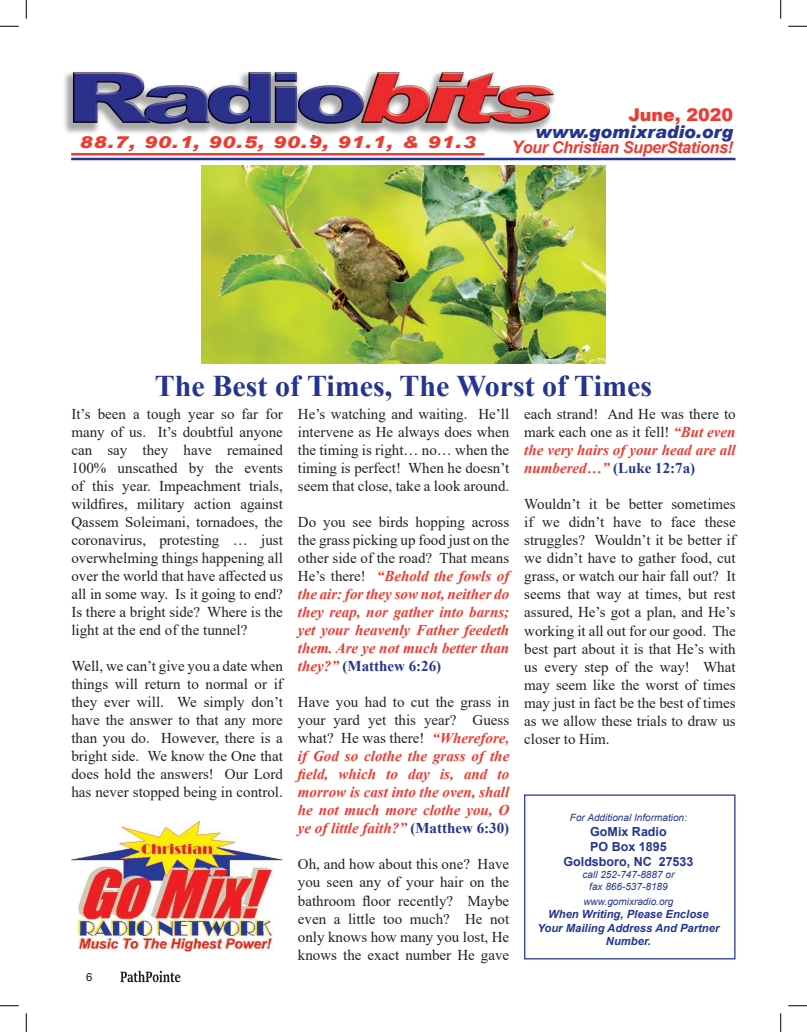
<style>
.page{position:relative;width:807px;height:1032px;background:#fff}
.page>*{position:absolute;margin:0;border:0;box-sizing:border-box;transform-origin:0 0}
.t1{font:700 30px "Times New Roman";color:#25358f}
.t2{font:italic 900 17.5px/17.5px "Arial";color:#25358f;text-align:right}
.t3{font:italic 900 16.25px "Arial";letter-spacing:.05em;color:#ee3b32;scale:1.2 1}
.t4{font:italic 700 16.25px "Arial";letter-spacing:-.025em;color:#ee3b32}
.t5{font:15px/18px "Times New Roman";color:#231f20;text-align:justify}
.t6{font:italic 700 15px/18px "Times New Roman";color:#ee3b32;text-align:justify}
.t7{font:700 12.5px/15px "Arial";color:#25358f;text-align:center}
.t8{font:italic 700 11.25px/13.5px "Arial";color:#25358f;text-align:center}
.t9{font:11.25px "Helvetica";color:#231f20}
.t10{font:italic 10px/12px "Arial";color:#25358f;text-align:center}
.s1{font-style:normal;color:#ee3b32}
.s2{font-size:17.5px}
.s3{font-weight:400;font-style:normal;color:#231f20}
.s4{font-style:normal;color:#25358f}
.s5{font-weight:700;font-style:italic;color:#ee3b32}
.s6{font-weight:700;color:#25358f}
</style>
<div class="page">
<div style="left:524px;top:794px;width:211px;height:165px;border:1px solid #25358f"></div>
<hr style="left:71px;top:153px;width:413px;height:2px;background:#ee3b32">
<hr style="left:71px;top:158px;width:664px;height:2px;background:#25358f">
<img style="left:71px;top:821px;width:211px;height:131px">
<img style="left:64px;top:72px;width:491px;height:65px">
<img style="left:201px;top:165px;width:404px;height:198px">
<svg style="left:120px;top:970px;width:60px;height:11px"></svg>
<svg style="left:0;top:25px;width:19px;height:2px"></svg>
<svg style="left:788px;top:25px;width:18px;height:2px"></svg>
<svg style="left:0;top:1005px;width:19px;height:1px"></svg>
<svg style="left:788px;top:1005px;width:18px;height:1px"></svg>
<svg style="left:25px;top:0;width:2px;height:19px"></svg>
<svg style="left:25px;top:1013px;width:2px;height:18px"></svg>
<svg style="left:780px;top:0;width:1px;height:19px"></svg>
<svg style="left:780px;top:1013px;width:1px;height:18px"></svg>
<p class="t3" style="left:79px;top:132px;width:331px">88.7, 90.1, 90.5, 90.9, 91.1, &amp; 91.3</p>
<p class="t2" style="left:535px;top:105px;width:199px"><span class="s1">June, 2020 </span>www.gomixradio.org</p>
<p class="t4" style="left:511px;top:137px;width:223px"><span class="s2">Y</span>our Christian SuperStations!</p>
<p class="t1" style="left:155px;top:364px;width:498px">The Best of Times, The Worst of Times</p>
<p class="t5" style="left:71px;top:404px;width:213px">It’s been a tough year so far for many of us. It’s doubtful anyone can say they have remained 100% unscathed by the events of this year. Impeachment trials, wildfires, military action against Qassem Soleimani, tornadoes, the coronavirus, protesting … just overwhelming things happening all over the world that have affected us all in some way. Is it going to end?<br>Is there a bright side? Where is the light at the end of the tunnel?</p>
<p class="t5" style="left:71px;top:656px;width:213px">Well, we can’t give you a date when things will return to normal or if they ever will. We simply don’t have the answer to that any more than you do. However, there is a bright side. We know the One that does hold the answers! Our Lord has never stopped being in control.</p>
<p class="t9" style="left:86px;top:968px;width:8px">6</p>
<p class="t5" style="left:298px;top:404px;width:213px">He’s watching and waiting. He’ll intervene as He always does when the timing is right… no… when the timing is perfect! When he doesn’t seem that close, take a look around.</p>
<p class="t6" style="left:298px;top:512px;width:213px"><span class="s3">Do you see birds hopping across the grass picking up food just on the other side of the road? That means He’s there!</span> “Behold the fowls of the air: for they sow not, neither do they reap, nor gather into barns; yet your heavenly Father feedeth them. Are ye not much better than they?” <span class="s4">(Matthew 6:26)</span></p>
<p class="t6" style="left:298px;top:692px;width:213px"><span class="s3">Have you had to cut the grass in your yard yet this year? Guess what? He was there!</span> “Wherefore, if God so clothe the grass of the field, which to day is, and to morrow is cast into the oven, shall he not much more clothe you, O ye of little faith?” <span class="s4">(Matthew 6:30)</span></p>
<p class="t5" style="left:298px;top:854px;width:213px">Oh, and how about this one? Have you seen any of your hair on the bathroom floor recently? Maybe even a little too much? He not only knows how many you lost, He knows the exact number He gave</p>
<p class="t5" style="left:524px;top:405px;width:213px">each strand! And He was there to mark each one as it fell! <span class="s5">“But even the very hairs of your head are all numbered…”</span> <span class="s6">(Luke 12:7a)</span></p>
<p class="t5" style="left:524px;top:495px;width:213px">Wouldn’t it be better sometimes if we didn’t have to face these struggles? Wouldn’t it be better if we didn’t have to gather food, cut grass, or watch our hair fall out? It seems that way at times, but rest assured, He’s got a plan, and He’s working it all out for our good. The best part about it is that He’s with us every step of the way! What may seem like the worst of times may just in fact be the best of times as we allow these trials to draw us closer to Him.</p>
<p class="t10" style="left:569px;top:811px;width:118px">For Additional Information:</p>
<p class="t7" style="left:563px;top:823px;width:131px">GoMix Radio<br>PO Box 1895<br>Goldsboro, NC 27533</p>
<p class="t10" style="left:582px;top:868px;width:93px">call 252-747-8887 or fax 866-537-8189</p>
<p class="t10" style="left:583px;top:895px;width:92px">www.gomixradio.org</p>
<p class="t8" style="left:537px;top:907px;width:183px">When Writing, Please Enclose<br>Your Mailing Address And Partner<br>Number.</p>
</div>
